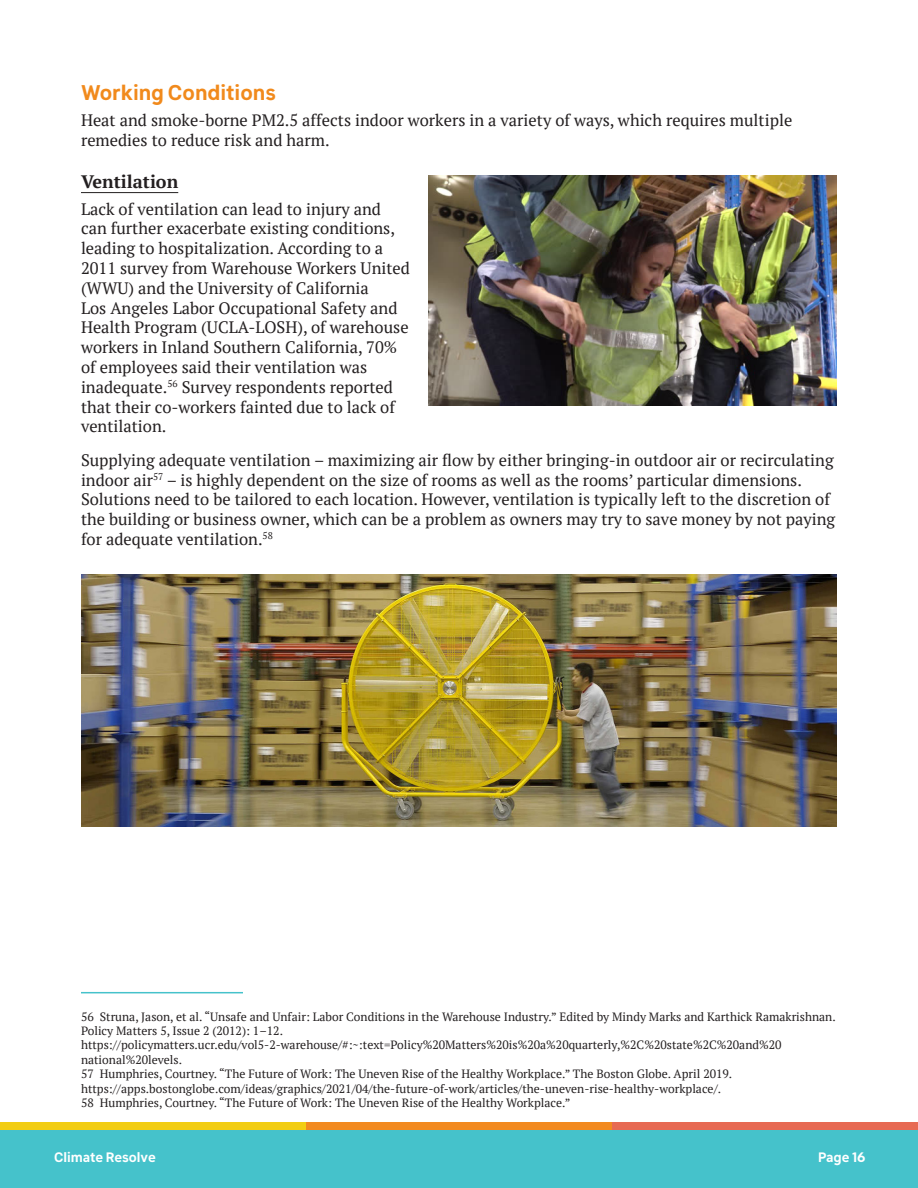
<style>
.page{position:relative;width:918px;height:1188px;background:#fff}
.page>*{position:absolute;margin:0;border:0;box-sizing:border-box;transform-origin:0 0}
.Sub_2_Header{font:700 21px "Klima";color:#f18a1c}
.Sub_3_header{font:700 18px "PT Serif";color:#231f20}
.t1{font:16.5px/19.8px "PT Serif";color:#231f20}
.t2{font:700 13.5px "Klima";color:#fff}
.Footnote{font:12px/14.4px "PT Serif";color:#231f20}
</style>
<div class="page">
<div style="left:0;top:1125px;width:918px;height:63px;background:#45c2cb"></div>
<div style="left:0;top:1122px;width:306px;height:7px;background:#f2cd13"></div>
<div style="left:306px;top:1122px;width:306px;height:7px;background:#f28a20"></div>
<div style="left:612px;top:1122px;width:306px;height:7px;background:#e76a53"></div>
<hr style="left:81px;top:192px;width:97px;height:1px;background:#231f20">
<hr style="left:81px;top:992px;width:162px;height:1px;background:#45c2cb">
<img style="left:429px;top:176px;width:408px;height:229px">
<img style="left:81px;top:575px;width:756px;height:251px">
<p class="Sub_2_Header" style="left:81px;top:74px;width:196px">Working Conditions</p>
<p class="t1" style="left:81px;top:111px;width:713px">Heat and smoke-borne PM2.5 affects indoor workers in a variety of ways, which requires multiple remedies to reduce risk and harm.</p>
<p class="Sub_3_header" style="left:81px;top:170px;width:99px">Ventilation</p>
<p class="t1" style="left:81px;top:199px;width:331px">Lack of ventilation can lead to injury and can further exacerbate existing conditions, leading to hospitalization. According to a 2011 survey from Warehouse Workers United (WWU) and the University of California<br>Los Angeles Labor Occupational Safety and Health Program (UCLA-LOSH), of warehouse workers in Inland Southern California, 70% of employees said their ventilation was inadequate.<sup>56</sup> Survey respondents reported that their co-workers fainted due to lack of ventilation.</p>
<p class="t1" style="left:81px;top:450px;width:756px">Supplying adequate ventilation – maximizing air flow by either bringing-in outdoor air or recirculating indoor air<sup>57</sup> – is highly dependent on the size of rooms as well as the rooms’ particular dimensions.<br>Solutions need to be tailored to each location. However, ventilation is typically left to the discretion of the building or business owner, which can be a problem as owners may try to save money by not paying for adequate ventilation.<sup>58</sup></p>
<p class="Footnote" style="left:81px;top:1009px;width:756px">56 Struna, Jason, et al. “Unsafe and Unfair: Labor Conditions in the Warehouse Industry.” Edited by Mindy Marks and Karthick Ramakrishnan.<br>Policy Matters 5, Issue 2 (2012): 1–12.</p>
<p class="Footnote" style="left:81px;top:1038px;width:702px">https://policymatters.ucr.edu/vol5-2-warehouse/#:~:text=Policy%20Matters%20is%20a%20quarterly,%2C%20state%2C%20and%20 national%20levels.</p>
<p class="Footnote" style="left:81px;top:1067px;width:653px">57 Humphries, Courtney. “The Future of Work: The Uneven Rise of the Healthy Workplace.” The Boston Globe. April 2019.</p>
<p class="Footnote" style="left:81px;top:1081px;width:642px">https://apps.bostonglobe.com/ideas/graphics/2021/04/the-future-of-work/articles/the-uneven-rise-healthy-workplace/.</p>
<p class="Footnote" style="left:81px;top:1095px;width:491px">58 Humphries, Courtney. “The Future of Work: The Uneven Rise of the Healthy Workplace.”</p>
<p class="t2" style="left:54px;top:1146px;width:103px">Climate Resolve</p>
<p class="t2" style="left:818px;top:1146px;width:49px">Page 16</p>
</div>
